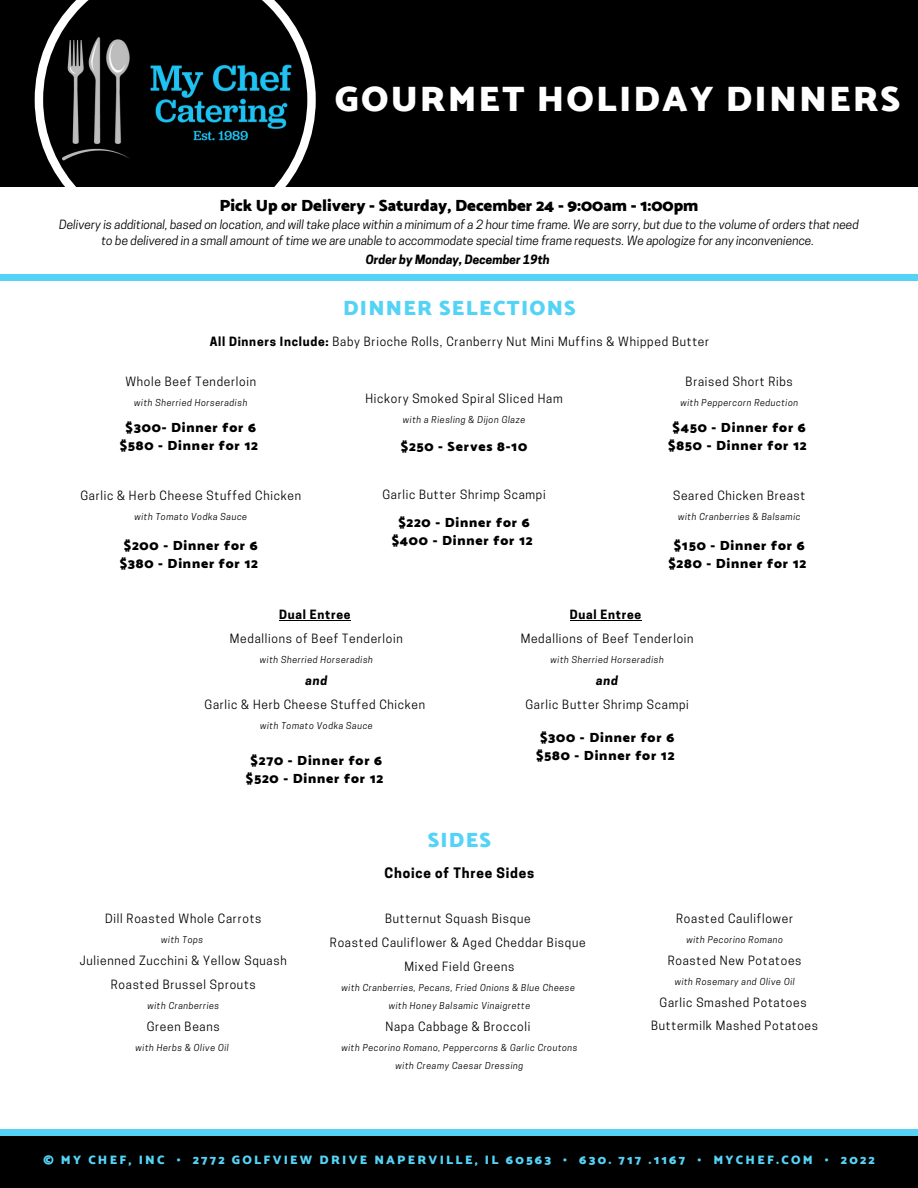
<style>
.page{position:relative;width:918px;height:1188px;background:#fff}
.page>*{position:absolute;margin:0;border:0;box-sizing:border-box;transform-origin:0 0}
.t1{font:900 36px "Catamaran";letter-spacing:.06em;color:#fff}
.t2{font:900 21px "Catamaran";letter-spacing:.06em;color:#55d3f7}
.t3{font:900 16.5px "Catamaran";color:#000}
.t4{font:900 13.5px/18px "Catamaran";letter-spacing:.06em;color:#000;text-align:center}
.t5{font:700 13.5px "Cooper Hewitt";letter-spacing:.06em;color:#000}
.t6{font:900 12.45px "Catamaran";letter-spacing:.18em;color:#55d3f7}
.t7{font:12px/24px "Cooper Hewitt";letter-spacing:.06em;color:#000;text-align:center}
.t8{font:italic 12px/15.8px "Cooper Hewitt";color:#000;text-align:center}
.t9{font:italic 700 12px "Cooper Hewitt";color:#000}
.t10{font:700 12px "Cooper Hewitt";letter-spacing:.06em;color:#000}
.t11{font:italic 9px/18px "Cooper Hewitt";letter-spacing:.06em;color:#000;text-align:center}
.s1{font-weight:700}
</style>
<div class="page">
<div style="left:0;top:0;width:918px;height:186px;background:#000"></div>
<svg style="left:35px;top:0;width:281px;height:187px"></svg>
<div style="left:0;top:1130px;width:918px;height:6px;background:#55d3f7"></div>
<div style="left:0;top:274px;width:918px;height:7px;background:#55d3f7"></div>
<div style="left:0;top:1136px;width:918px;height:52px;background:#000"></div>
<img style="left:63px;top:38px;width:241px;height:124px">
<hr style="left:279px;top:620px;width:72px;height:1px;background:#000">
<hr style="left:570px;top:620px;width:72px;height:1px;background:#000">
<h1 class="t1" style="left:335px;top:71px;width:567px">GOURMET HOLIDAY DINNERS</h1>
<h3 class="t3" style="left:220px;top:193px;width:480px">Pick Up or Delivery - Saturday, December 24 - 9:00am - 1:00pm</h3>
<p class="t9" style="left:366px;top:255px;width:186px">Order by Monday, December 19th</p>
<p class="t8" style="left:59px;top:218px;width:801px">Delivery is additional, based on location, and will take place within a minimum of a 2 hour time frame. We are sorry, but due to the volume of orders that need to be delivered in a small amount of time we are unable to accommodate special time frame requests. We apologize for any inconvenience.</p>
<h2 class="t2" style="left:343px;top:292px;width:234px">DINNER SELECTIONS</h2>
<p class="t7" style="left:210px;top:331px;width:501px"><span class="s1">All Dinners Include:</span> Baby Brioche Rolls, Cranberry Nut Mini Muffins &amp; Whipped Butter</p>
<p class="t7" style="left:125px;top:371px;width:132px">Whole Beef Tenderloin</p>
<p class="t11" style="left:134px;top:395px;width:115px">with Sherried Horseradish</p>
<p class="t4" style="left:120px;top:419px;width:140px">$300- Dinner for 6 $580 - Dinner for 12</p>
<p class="t7" style="left:365px;top:388px;width:199px">Hickory Smoked Spiral Sliced Ham</p>
<p class="t11" style="left:403px;top:412px;width:124px">with a Riesling &amp; Dijon Glaze</p>
<p class="t4" style="left:401px;top:437px;width:128px">$250 - Serves 8-10</p>
<p class="t7" style="left:686px;top:371px;width:109px">Braised Short Ribs</p>
<p class="t11" style="left:680px;top:395px;width:119px">with Peppercorn Reduction</p>
<p class="t4" style="left:668px;top:419px;width:140px">$450 - Dinner for 6 $850 - Dinner for 12</p>
<p class="t7" style="left:80px;top:485px;width:222px">Garlic &amp; Herb Cheese Stuffed Chicken</p>
<p class="t11" style="left:135px;top:509px;width:114px">with Tomato Vodka Sauce</p>
<p class="t4" style="left:120px;top:537px;width:140px">$200 - Dinner for 6 $380 - Dinner for 12</p>
<p class="t7" style="left:382px;top:484px;width:165px">Garlic Butter Shrimp Scampi</p>
<p class="t4" style="left:392px;top:514px;width:142px">$220 - Dinner for 6 $400 - Dinner for 12</p>
<p class="t7" style="left:673px;top:485px;width:134px">Seared Chicken Breast</p>
<p class="t11" style="left:678px;top:509px;width:124px">with Cranberries &amp; Balsamic</p>
<p class="t4" style="left:668px;top:537px;width:139px">$150 - Dinner for 6 $280 - Dinner for 12</p>
<p class="t10" style="left:279px;top:610px;width:73px">Dual Entree</p>
<p class="t7" style="left:230px;top:628px;width:174px">Medallions of Beef Tenderloin</p>
<p class="t11" style="left:260px;top:652px;width:115px">with Sherried Horseradish</p>
<p class="t9" style="left:305px;top:676px;width:23px">and</p>
<p class="t7" style="left:205px;top:694px;width:222px">Garlic &amp; Herb Cheese Stuffed Chicken</p>
<p class="t11" style="left:260px;top:718px;width:114px">with Tomato Vodka Sauce</p>
<p class="t4" style="left:246px;top:752px;width:139px">$270 - Dinner for 6 $520 - Dinner for 12</p>
<h2 class="t2" style="left:428px;top:824px;width:65px">SIDES</h2>
<p class="t10" style="left:570px;top:610px;width:73px">Dual Entree</p>
<p class="t7" style="left:521px;top:628px;width:174px">Medallions of Beef Tenderloin</p>
<p class="t11" style="left:551px;top:652px;width:115px">with Sherried Horseradish</p>
<p class="t9" style="left:596px;top:676px;width:23px">and</p>
<p class="t7" style="left:525px;top:694px;width:165px">Garlic Butter Shrimp Scampi</p>
<p class="t4" style="left:536px;top:729px;width:140px;text-align:left">$300 - Dinner for 6 $580 - Dinner for 12</p>
<p class="t7" style="left:105px;top:908px;width:158px">Dill Roasted Whole Carrots</p>
<p class="t11" style="left:161px;top:932px;width:43px">with Tops</p>
<p class="t7" style="left:80px;top:950px;width:208px">Julienned Zucchini &amp; Yellow Squash<br>Roasted Brussel Sprouts</p>
<p class="t11" style="left:147px;top:998px;width:73px">with Cranberries</p>
<p class="t7" style="left:147px;top:1016px;width:75px">Green Beans</p>
<p class="t11" style="left:136px;top:1040px;width:95px">with Herbs &amp; Olive Oil</p>
<p class="t5" style="left:385px;top:868px;width:151px">Choice of Three Sides</p>
<p class="t7" style="left:330px;top:908px;width:257px">Butternut Squash Bisque<br>Roasted Cauliflower &amp; Aged Cheddar Bisque<br>Mixed Field Greens</p>
<p class="t11" style="left:342px;top:980px;width:235px">with Cranberries, Pecans, Fried Onions &amp; Blue Cheese with Honey Balsamic Vinaigrette</p>
<p class="t7" style="left:385px;top:1016px;width:146px">Napa Cabbage &amp; Broccoli</p>
<p class="t11" style="left:341px;top:1040px;width:238px">with Pecorino Romano, Peppercorns &amp; Garlic Croutons with Creamy Caesar Dressing</p>
<p class="t7" style="left:676px;top:908px;width:119px">Roasted Cauliflower</p>
<p class="t11" style="left:687px;top:932px;width:98px">with Pecorino Romano</p>
<p class="t7" style="left:668px;top:950px;width:135px">Roasted New Potatoes</p>
<p class="t11" style="left:675px;top:974px;width:122px">with Rosemary and Olive Oil</p>
<p class="t7" style="left:651px;top:992px;width:169px;line-height:23.2px">Garlic Smashed Potatoes<br>Buttermilk Mashed Potatoes</p>
<p class="t6" style="left:43px;top:1150px;width:833px">© MY CHEF, INC • 2772 GOLFVIEW DRIVE NAPERVILLE, IL 60563 • 630. 717 .1167 • MYCHEF.COM • 2022</p>
</div>
